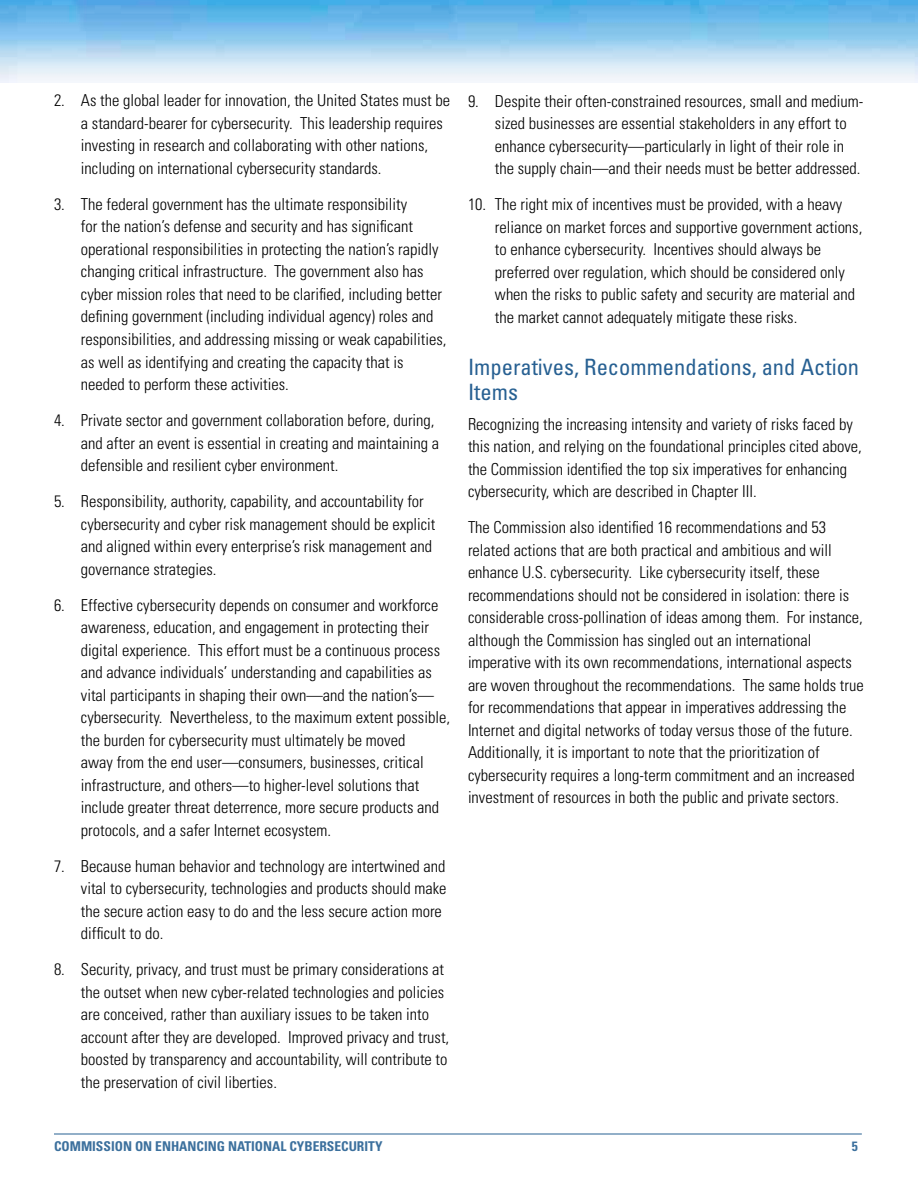
<style>
.page{position:relative;width:918px;height:1188px;background:#fff}
.page>*{position:absolute;margin:0;border:0;box-sizing:border-box;transform-origin:0 0}
.t1{font:condensed 22.5px/25.5px "Univers LT Std";color:#276092}
.t2{font:300 condensed 16.5px/22.5px "Univers LT Std";color:#000}
.t3{font:700 condensed 13.5px "Univers LT Std";color:#3c709d}
</style>
<div class="page">
<hr style="left:54px;top:1134px;width:808px;height:1px;background:#276092">
<img style="left:0;top:0;width:918px;height:82px">
<p class="t2" style="left:81px;top:89px;width:371px;text-indent:-27px">2. As the global leader for innovation, the United States must be a standard-bearer for cybersecurity. This leadership requires investing in research and collaborating with other nations, including on international cybersecurity standards.</p>
<p class="t2" style="left:81px;top:193px;width:367px;text-indent:-27px">3. The federal government has the ultimate responsibility<br>for the nation’s defense and security and has significant operational responsibilities in protecting the nation’s rapidly changing critical infrastructure. The government also has cyber mission roles that need to be clarified, including better defining government (including individual agency) roles and responsibilities, and addressing missing or weak capabilities, as well as identifying and creating the capacity that is needed to perform these activities.</p>
<p class="t2" style="left:81px;top:409px;width:360px;text-indent:-27px">4. Private sector and government collaboration before, during, and after an event is essential in creating and maintaining a defensible and resilient cyber environment.</p>
<p class="t2" style="left:81px;top:490px;width:356px;text-indent:-27px">5. Responsibility, authority, capability, and accountability for cybersecurity and cyber risk management should be explicit and aligned within every enterprise’s risk management and governance strategies.</p>
<p class="t2" style="left:81px;top:594px;width:371px;text-indent:-27px">6. Effective cybersecurity depends on consumer and workforce awareness, education, and engagement in protecting their digital experience. This effort must be a continuous process and advance individuals’ understanding and capabilities as vital participants in shaping their own—and the nation’s— cybersecurity. Nevertheless, to the maximum extent possible, the burden for cybersecurity must ultimately be moved<br>away from the end user—consumers, businesses, critical infrastructure, and others—to higher-level solutions that include greater threat deterrence, more secure products and protocols, and a safer Internet ecosystem.</p>
<p class="t2" style="left:81px;top:855px;width:367px;text-indent:-27px">7. Because human behavior and technology are intertwined and vital to cybersecurity, technologies and products should make the secure action easy to do and the less secure action more difficult to do.</p>
<p class="t2" style="left:81px;top:958px;width:370px;text-indent:-27px">8. Security, privacy, and trust must be primary considerations at the outset when new cyber-related technologies and policies are conceived, rather than auxiliary issues to be taken into account after they are developed. Improved privacy and trust, boosted by transparency and accountability, will contribute to the preservation of civil liberties.</p>
<p class="t2" style="left:495px;top:90px;width:370px;text-indent:-27px">9. Despite their often-constrained resources, small and medium&shy;sized businesses are essential stakeholders in any effort to enhance cybersecurity—particularly in light of their role in the supply chain—and their needs must be better addressed.</p>
<p class="t2" style="left:495px;top:193px;width:369px;text-indent:-27px">10. The right mix of incentives must be provided, with a heavy reliance on market forces and supportive government actions, to enhance cybersecurity. Incentives should always be preferred over regulation, which should be considered only when the risks to public safety and security are material and the market cannot adequately mitigate these risks.</p>
<h1 class="t1" style="left:468px;top:354px;width:393px">Imperatives, Recommendations, and Action<br>Items</h1>
<p class="t2" style="left:468px;top:413px;width:395px">Recognizing the increasing intensity and variety of risks faced by this nation, and relying on the foundational principles cited above, the Commission identified the top six imperatives for enhancing cybersecurity, which are described in Chapter III.</p>
<p class="t2" style="left:468px;top:516px;width:397px">The Commission also identified 16 recommendations and 53 related actions that are both practical and ambitious and will enhance U.S. cybersecurity. Like cybersecurity itself, these recommendations should not be considered in isolation: there is considerable cross-pollination of ideas among them. For instance, although the Commission has singled out an international imperative with its own recommendations, international aspects are woven throughout the recommendations. The same holds true for recommendations that appear in imperatives addressing the Internet and digital networks of today versus those of the future.<br>Additionally, it is important to note that the prioritization of cybersecurity requires a long-term commitment and an increased investment of resources in both the public and private sectors.</p>
<p class="t3" style="left:54px;top:1138px;width:330px">COMMISSION ON ENHANCING NATIONAL CYBERSECURITY</p>
<p class="t3" style="left:852px;top:1138px;width:7px">5</p>
</div>
